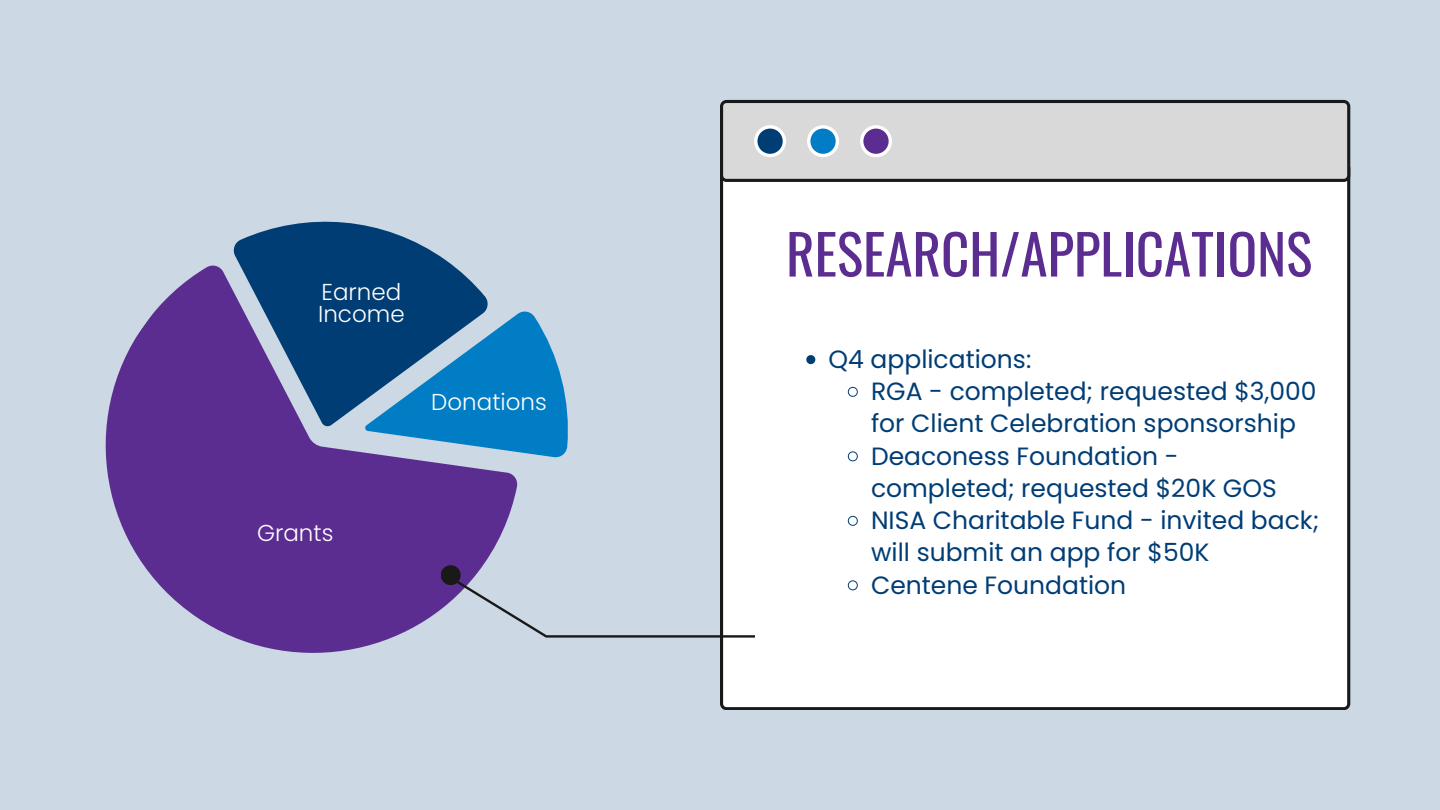
<style>
.page{position:relative;width:1440px;height:810px;background:#ccd8e4}
.page>*{position:absolute;margin:0;border:0;box-sizing:border-box;transform-origin:0 0}
.t1{font:55px "Oswald";color:#5c2d91}
.t2{font:25px/32.2px "Poppins";color:#003d75}
.t3{font:300 23px/22.5px "Poppins";color:#fff}
</style>
<div class="page">
<div style="left:720px;top:182px;width:630px;height:528px;background:#fff"></div>
<svg style="left:720px;top:100px;width:630px;height:82px;fill:#d9d9d9"></svg>
<svg style="left:754px;top:125px;width:32px;height:32px"></svg>
<div style="left:757px;top:129px;width:26px;height:25px;background:#003d75;border-radius:50%"></div>
<svg style="left:807px;top:125px;width:32px;height:32px"></svg>
<div style="left:810px;top:129px;width:26px;height:25px;background:#007dc5;border-radius:50%"></div>
<svg style="left:860px;top:125px;width:32px;height:32px"></svg>
<div style="left:863px;top:129px;width:26px;height:25px;background:#5c2d91;border-radius:50%"></div>
<svg style="left:105px;top:265px;width:413px;height:388px;fill:#5c2d91"></svg>
<svg style="left:232px;top:221px;width:257px;height:206px;fill:#003d75"></svg>
<svg style="left:364px;top:310px;width:204px;height:148px"></svg>
<svg style="left:441px;top:565px;width:313px;height:73px"></svg>
<svg style="left:806px;top:355px;width:9px;height:9px"></svg>
<svg style="left:847px;top:387px;width:11px;height:10px"></svg>
<svg style="left:847px;top:451px;width:11px;height:11px"></svg>
<svg style="left:847px;top:516px;width:11px;height:10px"></svg>
<svg style="left:847px;top:580px;width:11px;height:11px"></svg>
<p class="t3" style="left:318px;top:281px;width:88px">Earned<br>Income</p>
<p class="t3" style="left:431px;top:391px;width:117px">Donations</p>
<p class="t3" style="left:257px;top:521px;width:78px">Grants</p>
<h1 class="t1" style="left:786px;top:205px;width:528px">RESEARCH/APPLICATIONS</h1>
<p class="t2" style="left:871px;top:343px;width:450px;text-indent:-43px">Q4 applications:<br>RGA - completed; requested $3,000 for Client Celebration sponsorship<br>Deaconess Foundation - completed; requested $20K GOS<br>NISA Charitable Fund - invited back; will submit an app for $50K<br>Centene Foundation</p>
</div>
